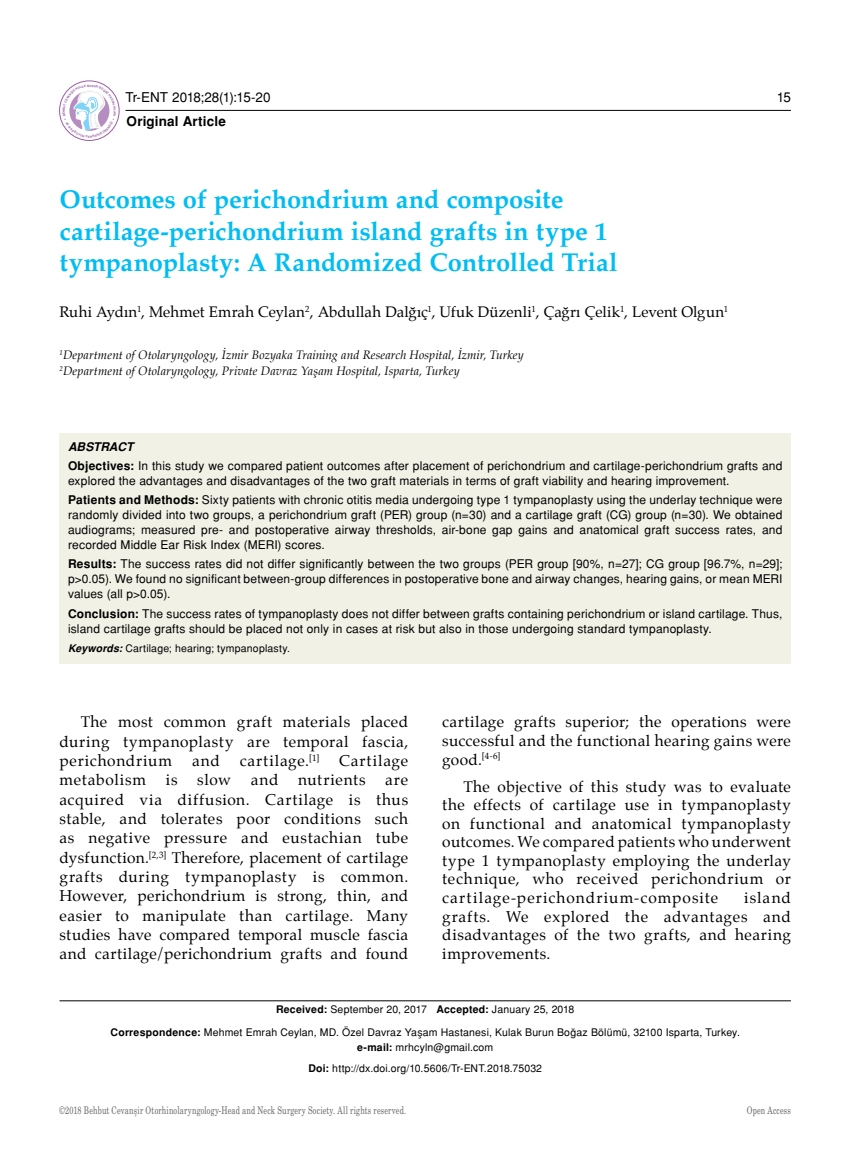
<style>
.page{position:relative;width:859px;height:1170px;background:#fff}
.page>*{position:absolute;margin:0;border:0;box-sizing:border-box;transform-origin:0 0}
.t1{font:700 25.5px/31.5px "Palatino";color:#00bdf2}
.t2{font:15.45px/19.4px "Palatino";letter-spacing:.04em;color:#000;text-align:justify}
.t3{font:15.45px "Palatino";letter-spacing:.06em;color:#000}
.t4{font:15px "Palatino";letter-spacing:.005em;color:#000}
.t5{font:13.5px "Helvetica Normal Tr";letter-spacing:-.025em;color:#000}
.t6{font:700 13.5px "Helvetica Tr";letter-spacing:.01em;color:#000}
.t7{font:12px/15px "Helvetica Normal Tr";letter-spacing:.015em;color:#000}
.t8{font:italic 12px/16.5px "Palatino";letter-spacing:.005em;color:#000}
.t9{font:12px "Helvetica Bold Italic Tr";letter-spacing:-.01em;color:#000}
.t10{font:10.5px/15.6px "Helvetica Normal Tr";letter-spacing:.015em;color:#000;text-align:center}
.t11{font:10.5px "Madison Tr";letter-spacing:.015em;color:#6d6e71}
.s1{font-family:"Helvetica Tr";font-weight:700}
.s2{font-family:"Helvetica Bold Italic Tr"}
</style>
<div class="page">
<hr style="left:126px;top:110px;width:665px;height:1px;background:#000">
<div style="left:60px;top:81px;width:59px;height:59px;border:1px solid #9b5ba4;border-radius:50%"></div>
<div style="left:60px;top:433px;width:731px;height:230px;background:#f1f1e6"></div>
<hr style="left:60px;top:1000px;width:731px;height:1px;background:#000">
<svg style="left:63px;top:84px;width:53px;height:53px"></svg>
<p class="t5" style="left:126px;top:89px;width:147px">Tr-ENT 2018;28(1):15-20</p>
<p class="t5" style="left:777px;top:89px;width:16px">15</p>
<p class="t6" style="left:127px;top:113px;width:101px">Original Article</p>
<h1 class="t1" style="left:60px;top:186px;width:560px">Outcomes of perichondrium and composite cartilage-perichondrium island grafts in type 1 tympanoplasty: A Randomized Controlled Trial</h1>
<p class="t4" style="left:60px;top:302px;width:670px">Ruhi Aydın<sup>1</sup>, Mehmet Emrah Ceylan<sup>2</sup>, Abdullah Dalğıç<sup>1</sup>, Ufuk Düzenli<sup>1</sup>, Çağrı Çelik<sup>1</sup>, Levent Olgun<sup>1</sup></p>
<p class="t8" style="left:60px;top:348px;width:466px"><sup>1</sup>Department of Otolaryngology, İzmir Bozyaka Training and Research Hospital, İzmir, Turkey<br><sup>2</sup>Department of Otolaryngology, Private Davraz Yaşam Hospital, Isparta, Turkey</p>
<p class="t9" style="left:68px;top:439px;width:67px">ABSTRACT</p>
<p class="t7" style="left:68px;top:458px;width:716px"><span class="s1">Objectives:</span> In this study we compared patient outcomes after placement of perichondrium and cartilage-perichondrium grafts and explored the advantages and disadvantages of the two graft materials in terms of graft viability and hearing improvement.</p>
<p class="t7" style="left:68px;top:492px;width:716px;text-align:justify"><span class="s1">Patients and Methods:</span> Sixty patients with chronic otitis media undergoing type 1 tympanoplasty using the underlay technique were randomly divided into two groups, a perichondrium graft (PER) group (n=30) and a cartilage graft (CG) group (n=30). We obtained audiograms; measured pre- and postoperative airway thresholds, air-bone gap gains and anatomical graft success rates, and recorded Middle Ear Risk Index (MERI) scores.</p>
<p class="t7" style="left:68px;top:556px;width:716px;text-align:justify"><span class="s1">Results:</span> The success rates did not differ significantly between the two groups (PER group [90%, n=27]; CG group [96.7%, n=29]; p&gt;0.05). We found no significant between-group differences in postoperative bone and airway changes, hearing gains, or mean MERI values (all p&gt;0.05).</p>
<p class="t7" style="left:68px;top:606px;width:716px"><span class="s1">Conclusion:</span> The success rates of tympanoplasty does not differ between grafts containing perichondrium or island cartilage. Thus, island cartilage grafts should be placed not only in cases at risk but also in those undergoing standard tympanoplasty.</p>
<p class="t10" style="left:68px;top:640px;width:224px"><span class="s2">Keywords:</span> Cartilage; hearing; tympanoplasty.</p>
<p class="t2" style="left:60px;top:713px;width:350px;text-indent:21px">The most common graft materials placed during tympanoplasty are temporal fascia, perichondrium</p>
<p class="t2" style="left:192px;top:752px;width:29px">and</p>
<p class="t3" style="left:240px;top:750px;width:81px">cartilage.<sup>[1]</sup></p>
<p class="t2" style="left:339px;top:752px;width:71px">Cartilage</p>
<p class="t2" style="left:60px;top:771px;width:88px">metabolism</p>
<p class="t2" style="left:166px;top:771px;width:13px">is</p>
<p class="t2" style="left:197px;top:771px;width:35px">slow</p>
<p class="t2" style="left:251px;top:771px;width:29px">and</p>
<p class="t2" style="left:298px;top:771px;width:69px">nutrients</p>
<p class="t2" style="left:60px;top:771px;width:350px;text-indent:326px">are acquired via diffusion. Cartilage is thus stable, and tolerates poor conditions such as negative pressure and eustachian tube dysfunction.<sup>[2,3]</sup> Therefore, placement of cartilage grafts during tympanoplasty is common.<br>However, perichondrium is strong, thin, and easier to manipulate than cartilage. Many studies have compared temporal muscle fascia and cartilage/perichondrium grafts and found</p>
<p class="t2" style="left:442px;top:714px;width:350px;line-height:18.6px">cartilage grafts superior; the operations were successful and the functional hearing gains were good.<sup>[4-6]</sup></p>
<p class="t2" style="left:442px;top:778px;width:350px;line-height:18.6px;text-indent:21px">The objective of this study was to evaluate the effects of cartilage use in tympanoplasty on functional and anatomical tympanoplasty outcomes. We compared patients who underwent type 1 tympanoplasty employing the underlay technique, who received perichondrium or cartilage-perichondrium-composite</p>
<p class="t2" style="left:442px;top:889px;width:350px;line-height:18.6px;text-indent:302px">island grafts. We explored the advantages and disadvantages of the two grafts, and hearing improvements.</p>
<p class="t10" style="left:276px;top:1000px;width:300px"><span class="s1">Received:</span> September 20, 2017 <span class="s1">Accepted:</span> January 25, 2018</p>
<p class="t10" style="left:111px;top:1024px;width:631px"><span class="s1">Correspondence:</span> Mehmet Emrah Ceylan, MD. Özel Davraz Yaşam Hastanesi, Kulak Burun Boğaz Bölümü, 32100 Isparta, Turkey. <span class="s1">e-mail:</span> mrhcyln@gmail.com</p>
<p class="t10" style="left:308px;top:1060px;width:235px"><span class="s1">Doi:</span> http://dx.doi.org/10.5606/Tr-ENT.2018.75032</p>
<p class="t11" style="left:60px;top:1103px;width:348px">©2018 Behbut Cevanşir Otorhinolaryngology-Head and Neck Surgery Society. All rights reserved.</p>
<p class="t11" style="left:747px;top:1103px;width:46px">Open Access</p>
</div>
